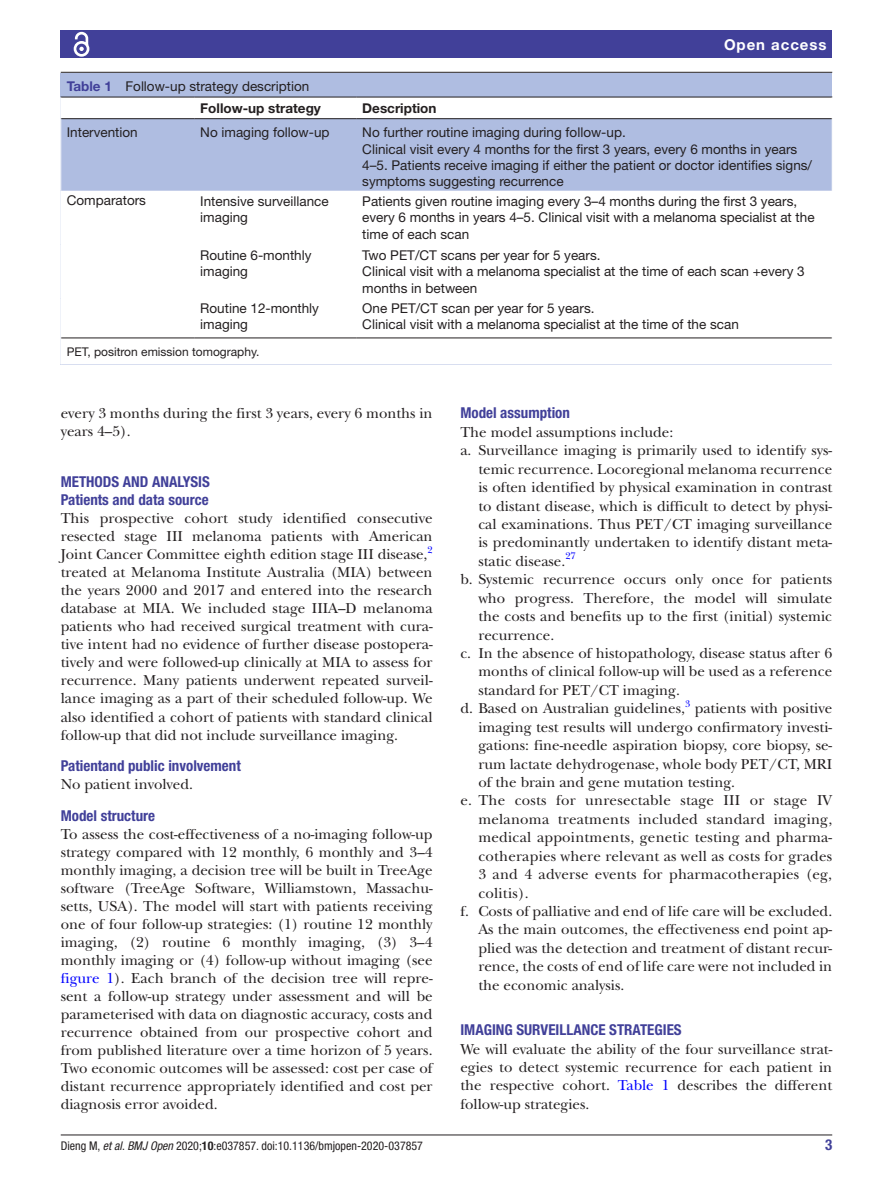
<style>
.page{position:relative;width:893px;height:1191px;background:#fff}
.page>*{position:absolute;margin:0;border:0;box-sizing:border-box;transform-origin:0 0}
.t1{font:15px/18px "New Baskerville";color:#231f20;text-align:justify}
.t2{font:700 condensed 15px/18px "Helvetica Neue LT Std";color:#414099}
.t3{font:700 15px "Helvetica Neue LT Std";letter-spacing:.065em;color:#fff}
.t4{font:13.5px/16.2px "Helvetica Neue LT Std";color:#231f20}
.t5{font:700 13.5px "Helvetica Neue LT Std";color:#231f20}
.t6{font:condensed 12px "Helvetica Neue LT Std";color:#231f20}
.t7{font:12px "Helvetica Neue LT Std";color:#231f20}
.t8{font:9.9px "New Baskerville";color:#00f}
.s1{font-weight:700;color:#414099}
.s2{font-weight:700}
.s3{font-style:italic}
.s4{color:#00f}
</style>
<div class="page">
<hr style="left:61px;top:1134px;width:771px;height:1px;background:#231f20">
<div style="left:61px;top:31px;width:771px;height:27px;background:#414099"></div>
<svg style="left:73px;top:31px;width:17px;height:26px"></svg>
<div style="left:61px;top:73px;width:771px;height:291px;background:#afbde1"></div>
<hr style="left:61px;top:72px;width:771px;height:1px;background:#231f20">
<div style="left:61px;top:98px;width:771px;height:266px;background:#fff"></div>
<svg style="left:61px;top:119px;width:771px;height:71px"></svg>
<hr style="left:61px;top:97px;width:133px;height:1px;background:#231f20">
<hr style="left:61px;top:118px;width:133px;height:1px;background:#231f20">
<hr style="left:194px;top:97px;width:162px;height:1px;background:#231f20">
<hr style="left:194px;top:118px;width:162px;height:1px;background:#231f20">
<hr style="left:356px;top:97px;width:476px;height:1px;background:#231f20">
<hr style="left:356px;top:118px;width:476px;height:1px;background:#231f20">
<hr style="left:194px;top:337px;width:162px;height:1px;background:#231f20">
<hr style="left:356px;top:337px;width:476px;height:1px;background:#231f20">
<hr style="left:61px;top:337px;width:133px;height:1px;background:#231f20">
<svg style="left:60px;top:97px;width:1px;height:22px"></svg>
<svg style="left:60px;top:338px;width:1px;height:26px"></svg>
<hr style="left:67px;top:355px;width:765px;height:1px;background:#fff">
<p class="t4" style="left:200px;top:75px;width:122px;line-height:22px;text-indent:-134px"><span class="s1">Table 1</span> Follow-up strategy description<br><span class="s2">Follow-up strategy</span></p>
<p class="t5" style="left:362px;top:99px;width:76px">Description</p>
<p class="t3" style="left:724px;top:35px;width:104px">Open access</p>
<p class="t4" style="left:67px;top:124px;width:73px">Intervention</p>
<p class="t4" style="left:200px;top:124px;width:131px">No imaging follow-up</p>
<p class="t4" style="left:362px;top:124px;width:451px">No further routine imaging during follow-up.<br>Clinical visit every 4 months for the first 3 years, every 6 months in years 4–5. Patients receive imaging if either the patient or doctor identifies signs/ symptoms suggesting recurrence</p>
<p class="t4" style="left:67px;top:191px;width:81px">Comparators</p>
<p class="t4" style="left:200px;top:193px;width:130px">Intensive surveillance imaging</p>
<p class="t4" style="left:362px;top:193px;width:454px">Patients given routine imaging every 3–4 months during the first 3 years, every 6 months in years 4–5. Clinical visit with a melanoma specialist at the time of each scan</p>
<p class="t4" style="left:200px;top:247px;width:113px">Routine 6-monthly imaging</p>
<p class="t4" style="left:362px;top:247px;width:444px">Two PET/CT scans per year for 5 years.<br>Clinical visit with a melanoma specialist at the time of each scan <span class="s3">+</span>every 3 months in between</p>
<p class="t4" style="left:200px;top:300px;width:120px">Routine 12-monthly imaging</p>
<p class="t4" style="left:362px;top:300px;width:378px">One PET/CT scan per year for 5 years.<br>Clinical visit with a melanoma specialist at the time of the scan</p>
<p class="t7" style="left:67px;top:344px;width:194px">PET, positron emission tomography.</p>
<p class="t1" style="left:61px;top:404px;width:373px">every 3 months during the first 3 years, every 6 months in years 4–5).</p>
<p class="t2" style="left:61px;top:473px;width:151px">METHODS AND ANALYSIS<br>Patients and data source</p>
<p class="t1" style="left:61px;top:509px;width:373px">This prospective cohort study identified consecutive resected stage III melanoma patients with American Joint Cancer Committee eighth edition stage III disease,<sup>2 </sup>treated at Melanoma Institute Australia (MIA) between the years 2000 and 2017 and entered into the research database at MIA. We included stage IIIA–D melanoma patients who had received surgical treatment with cura&shy;tive intent had no evidence of further disease postopera&shy;tively and were followed-up clinically at MIA to assess for recurrence. Many patients underwent repeated surveil&shy;lance imaging as a part of their scheduled follow-up. We also identified a cohort of patients with standard clinical follow-up that did not include surveillance imaging.</p>
<p class="t2" style="left:61px;top:757px;width:182px">Patientand public involvement</p>
<p class="t1" style="left:61px;top:775px;width:134px">No patient involved.</p>
<p class="t2" style="left:61px;top:806px;width:96px">Model structure</p>
<p class="t1" style="left:61px;top:825px;width:373px">To assess the cost-effectiveness of a no-imaging follow-up strategy compared with 12 monthly, 6 monthly and 3–4 monthly imaging, a decision tree will be built in TreeAge software (TreeAge Software, Williamstown, Massachu&shy;setts, USA). The model will start with patients receiving one of four follow-up strategies: (1) routine 12 monthly imaging, (2) routine 6 monthly imaging, (3) 3–4 monthly imaging or (4) follow-up without imaging (see <span class="s4">figure 1</span>). Each branch of the decision tree will repre&shy;sent a follow-up strategy under assessment and will be parameterised with data on diagnostic accuracy, costs and recurrence obtained from our prospective cohort and from published literature over a time horizon of 5 years.<br>Two economic outcomes will be assessed: cost per case of distant recurrence appropriately identified and cost per diagnosis error avoided.</p>
<p class="t2" style="left:460px;top:404px;width:111px">Model assumption</p>
<p class="t1" style="left:460px;top:423px;width:215px">The model assumptions include:</p>
<p class="t1" style="left:460px;top:441px;width:373px">a. Surveillance imaging is primarily used to identify sys-</p>
<p class="t1" style="left:478px;top:460px;width:355px">temic recurrence. Locoregional melanoma recurrence</p>
<p class="t1" style="left:478px;top:478px;width:355px">is often identified by physical examination in contrast</p>
<p class="t1" style="left:478px;top:497px;width:355px">to distant disease, which is difficult to detect by physi-</p>
<p class="t1" style="left:478px;top:515px;width:355px">cal examinations. Thus PET/CT imaging surveillance</p>
<p class="t1" style="left:478px;top:533px;width:355px">is predominantly undertaken to identify distant meta-</p>
<p class="t1" style="left:478px;top:552px;width:99px">static disease.<sup>27</sup></p>
<p class="t1" style="left:460px;top:570px;width:373px">b. Systemic recurrence occurs only once for patients</p>
<p class="t1" style="left:478px;top:589px;width:355px">who progress. Therefore, the model will simulate</p>
<p class="t1" style="left:478px;top:607px;width:355px">the costs and benefits up to the first (initial) systemic</p>
<p class="t1" style="left:478px;top:626px;width:77px">recurrence.</p>
<p class="t1" style="left:460px;top:644px;width:373px">c. In the absence of histopathology, disease status after 6</p>
<p class="t1" style="left:478px;top:662px;width:355px">months of clinical follow-up will be used as a reference</p>
<p class="t1" style="left:478px;top:681px;width:203px">standard for PET/CT imaging.</p>
<p class="t1" style="left:460px;top:699px;width:226px">d. Based on Australian guidelines,</p>
<p class="t8" style="left:685px;top:697px;width:7px">3</p>
<p class="t1" style="left:695px;top:699px;width:139px">patients with positive</p>
<p class="t1" style="left:478px;top:718px;width:355px">imaging test results will undergo confirmatory investi-</p>
<p class="t1" style="left:478px;top:736px;width:355px">gations: fine-needle aspiration biopsy, core biopsy, se-</p>
<p class="t1" style="left:478px;top:754px;width:355px">rum lactate dehydrogenase, whole body PET/CT, MRI</p>
<p class="t1" style="left:478px;top:773px;width:258px">of the brain and gene mutation testing.</p>
<p class="t1" style="left:460px;top:791px;width:373px">e. The costs for unresectable stage III or stage IV</p>
<p class="t1" style="left:478px;top:810px;width:355px">melanoma treatments included standard imaging,</p>
<p class="t1" style="left:478px;top:828px;width:355px">medical appointments, genetic testing and pharma-</p>
<p class="t1" style="left:478px;top:847px;width:355px">cotherapies where relevant as well as costs for grades</p>
<p class="t1" style="left:478px;top:865px;width:355px">3 and 4 adverse events for pharmacotherapies (eg,</p>
<p class="t1" style="left:478px;top:883px;width:52px">colitis).</p>
<p class="t1" style="left:460px;top:902px;width:373px">f. Costs of palliative and end of life care will be excluded.</p>
<p class="t1" style="left:478px;top:920px;width:355px">As the main outcomes, the effectiveness end point ap-</p>
<p class="t1" style="left:478px;top:939px;width:355px">plied was the detection and treatment of distant recur-</p>
<p class="t1" style="left:478px;top:957px;width:355px">rence, the costs of end of life care were not included in</p>
<p class="t1" style="left:478px;top:976px;width:148px">the economic analysis.</p>
<p class="t2" style="left:460px;top:1020px;width:223px">IMAGING SURVEILLANCE STRATEGIES</p>
<p class="t1" style="left:460px;top:1039px;width:373px;line-height:18.5px">We will evaluate the ability of the four surveillance strat&shy;egies to detect systemic recurrence for each patient in the respective cohort. <span class="s4">Table 1</span> describes the different follow-up strategies.</p>
<p class="t6" style="left:61px;top:1138px;width:364px">Dieng M, <span class="s3">et al</span>. <span class="s3">BMJ Open</span> 2020;<span class="s2">10</span>:e037857. doi:10.1136/bmjopen-2020-037857</p>
<p class="t2" style="left:825px;top:1135px;width:9px">3</p>
</div>
